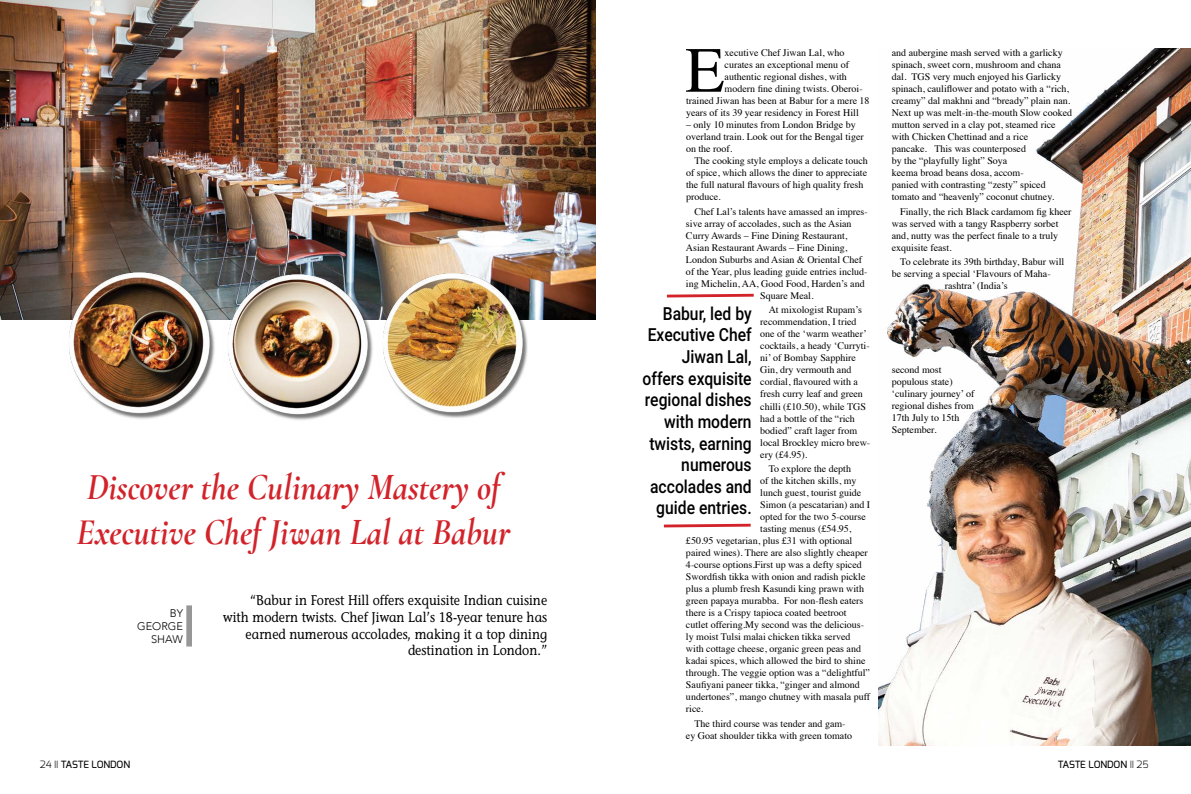
<style>
.page{position:relative;width:1191px;height:794px;background:#fff}
.page>*{position:absolute;margin:0;border:0;box-sizing:border-box;transform-origin:0 0}
.t1{font:64.4px "Times";color:#000}
.t2{font:italic 700 38px/45px "Cormorant Garamond";color:#d2232a;scale:.9 1}
.t3{font:500 18px/21.6px "Roboto";color:#000;text-align:right;scale:.87 1}
.t4{font:14px/16.8px "Stone Lab Normal Tr";color:#000;text-align:right;scale:.89 1}
.t5{font:300 11px/13px "Avenir";color:#000;text-align:right}
.t6{font:10px/12px "Times";color:#000}
.t7{font:500 10px "Exo";letter-spacing:-.02em;color:#000}
.s1{font-weight:300}
</style>
<div class="page">
<img style="left:0;top:0;width:595px;height:319px">
<img style="left:62px;top:266px;width:156px;height:156px;border-radius:78px">
<img style="left:376px;top:266px;width:156px;height:156px;border-radius:78px">
<img style="left:220px;top:268px;width:156px;height:156px;border-radius:78px">
<svg style="left:666px;top:293px;width:88px;height:5px"></svg>
<svg style="left:663px;top:523px;width:88px;height:5px"></svg>
<div style="left:186px;top:605px;width:6px;height:41px;background:#979797"></div>
<img style="left:878px;top:48px;width:313px;height:698px">
<h2 class="t2" style="left:77px;top:464px;width:483px">Discover the Culinary Mastery of<br>Executive Chef Jiwan Lal at Babur</h2>
<p class="t5" style="left:137px;top:607px;width:47px">BY<br>GEORGE<br>SHAW</p>
<h3 class="t4" style="left:223px;top:591px;width:366px">“Babur in Forest Hill offers exquisite Indian cuisine with modern twists. Chef Jiwan Lal’s 18-year tenure has earned numerous accolades, making it a top dining destination in London.”</h3>
<h1 class="t1" style="left:685px;top:10px;width:41px">E</h1>
<p class="t6" style="left:724px;top:45px;width:121px">xecutive Chef Jiwan Lal, who</p>
<p class="t6" style="left:724px;top:57px;width:126px">curates an exceptional menu of</p>
<p class="t6" style="left:724px;top:69px;width:124px">authentic regional dishes, with</p>
<p class="t6" style="left:724px;top:81px;width:140px">modern fine dining twists. Oberoi-</p>
<p class="t6" style="left:686px;top:93px;width:185px">trained Jiwan has been at Babur for a mere 18</p>
<p class="t6" style="left:686px;top:105px;width:174px">years of its 39 year residency in Forest Hill</p>
<p class="t6" style="left:686px;top:117px;width:179px">– only 10 minutes from London Bridge by overland train. Look out for the Bengal tiger on the roof.</p>
<p class="t6" style="left:686px;top:153px;width:183px;text-indent:8px">The cooking style employs a delicate touch of spice, which allows the diner to appreciate the full natural flavours of high quality fresh produce.</p>
<p class="t6" style="left:694px;top:204px;width:175px">Chef Lal’s talents have amassed an impres-</p>
<p class="t6" style="left:686px;top:216px;width:167px">sive array of accolades, such as the Asian</p>
<p class="t6" style="left:686px;top:228px;width:163px">Curry Awards – Fine Dining Restaurant,</p>
<p class="t6" style="left:686px;top:240px;width:163px">Asian Restaurant Awards – Fine Dining,</p>
<p class="t6" style="left:686px;top:252px;width:178px">London Suburbs and Asian &amp; Oriental Chef</p>
<p class="t6" style="left:686px;top:264px;width:183px">of the Year, plus leading guide entries includ-</p>
<p class="t6" style="left:686px;top:276px;width:180px">ing Michelin, AA, Good Food, Harden’s and</p>
<p class="t6" style="left:760px;top:288px;width:55px">Square Meal.</p>
<p class="t6" style="left:760px;top:303px;width:112px;text-indent:8px">At mixologist Rupam’s recommendation, I tried one of the ‘warm weather’ cocktails, a heady ‘Curryti&shy;ni’ of Bombay Sapphire<br>Gin, dry vermouth and cordial, flavoured with a fresh curry leaf and green chilli (£10.50), while TGS had a bottle of the “rich bodied” craft lager from local Brockley micro brew&shy;ery (£4.95).</p>
<p class="t6" style="left:768px;top:462px;width:84px">To explore the depth</p>
<p class="t6" style="left:760px;top:474px;width:98px">of the kitchen skills, my</p>
<p class="t6" style="left:760px;top:486px;width:103px">lunch guest, tourist guide</p>
<p class="t6" style="left:760px;top:498px;width:111px">Simon (a pescatarian) and I</p>
<p class="t6" style="left:760px;top:510px;width:107px">opted for the two 5-course</p>
<p class="t6" style="left:760px;top:522px;width:93px">tasting menus (£54.95,</p>
<p class="t6" style="left:686px;top:534px;width:168px">£50.95 vegetarian, plus £31 with optional</p>
<p class="t6" style="left:686px;top:546px;width:183px">paired wines). There are also slightly cheaper</p>
<p class="t6" style="left:686px;top:558px;width:177px">4-course options.First up was a defty spiced</p>
<p class="t6" style="left:686px;top:570px;width:181px">Swordfish tikka with onion and radish pickle</p>
<p class="t6" style="left:686px;top:582px;width:180px">plus a plumb fresh Kasundi king prawn with</p>
<p class="t6" style="left:686px;top:594px;width:179px">green papaya murabba. For non-flesh eaters</p>
<p class="t6" style="left:686px;top:606px;width:162px">there is a Crispy tapioca coated beetroot</p>
<p class="t6" style="left:686px;top:618px;width:180px">cutlet offering.My second was the delicious-</p>
<p class="t6" style="left:686px;top:630px;width:166px">ly moist Tulsi malai chicken tikka served</p>
<p class="t6" style="left:686px;top:642px;width:177px">with cottage cheese, organic green peas and</p>
<p class="t6" style="left:686px;top:654px;width:181px">kadai spices, which allowed the bird to shine</p>
<p class="t6" style="left:686px;top:666px;width:185px">through. The veggie option was a “delightful”</p>
<p class="t6" style="left:686px;top:678px;width:175px">Saufiyani paneer tikka, “ginger and almond</p>
<p class="t6" style="left:686px;top:690px;width:186px">undertones”, mango chutney with masala puff</p>
<p class="t6" style="left:686px;top:702px;width:19px">rice.</p>
<p class="t6" style="left:686px;top:717px;width:168px;text-align:center">The third course was tender and gam-<br>ey Goat shoulder tikka with green tomato</p>
<h3 class="t3" style="left:642px;top:302px;width:127px">Babur, led by<br>Executive Chef<br>Jiwan Lal, offers exquisite regional dishes with modern twists, earning numerous accolades and guide entries.</h3>
<p class="t6" style="left:891px;top:45px;width:182px">and aubergine mash served with a garlicky spinach, sweet corn, mushroom and chana dal. TGS very much enjoyed his Garlicky spinach, cauliflower and potato with a “rich, creamy” dal makhni and “bready” plain nan.<br>Next up was melt-in-the-mouth Slow cooked mutton served in a clay pot, steamed rice with Chicken Chettinad and a rice<br>pancake. This was counterposed<br>by the “playfully light” Soya<br>keema broad beans dosa, accom-<br>panied with contrasting “zesty” spiced tomato and “heavenly” coconut chutney.</p>
<p class="t6" style="left:891px;top:204px;width:181px;text-indent:9px">Finally, the rich Black cardamom fig kheer was served with a tangy Raspberry sorbet and, nutty was the perfect finale to a truly exquisite feast.</p>
<p class="t6" style="left:900px;top:255px;width:165px">To celebrate its 39th birthday, Babur will</p>
<p class="t6" style="left:891px;top:267px;width:160px">be serving a special ‘Flavours of Maha-</p>
<p class="t6" style="left:944px;top:279px;width:64px">rashtra’ (India’s</p>
<p class="t6" style="left:891px;top:363px;width:84px">second most populous state) ‘culinary journey’ of regional dishes from<br>17th July to 15th<br>September.</p>
<p class="t7" style="left:40px;top:758px;width:92px"><span class="s1">24 II</span> TASTE LONDON</p>
<p class="t7" style="left:1058px;top:758px;width:92px">TASTE LONDON <span class="s1">II 25</span></p>
</div>
